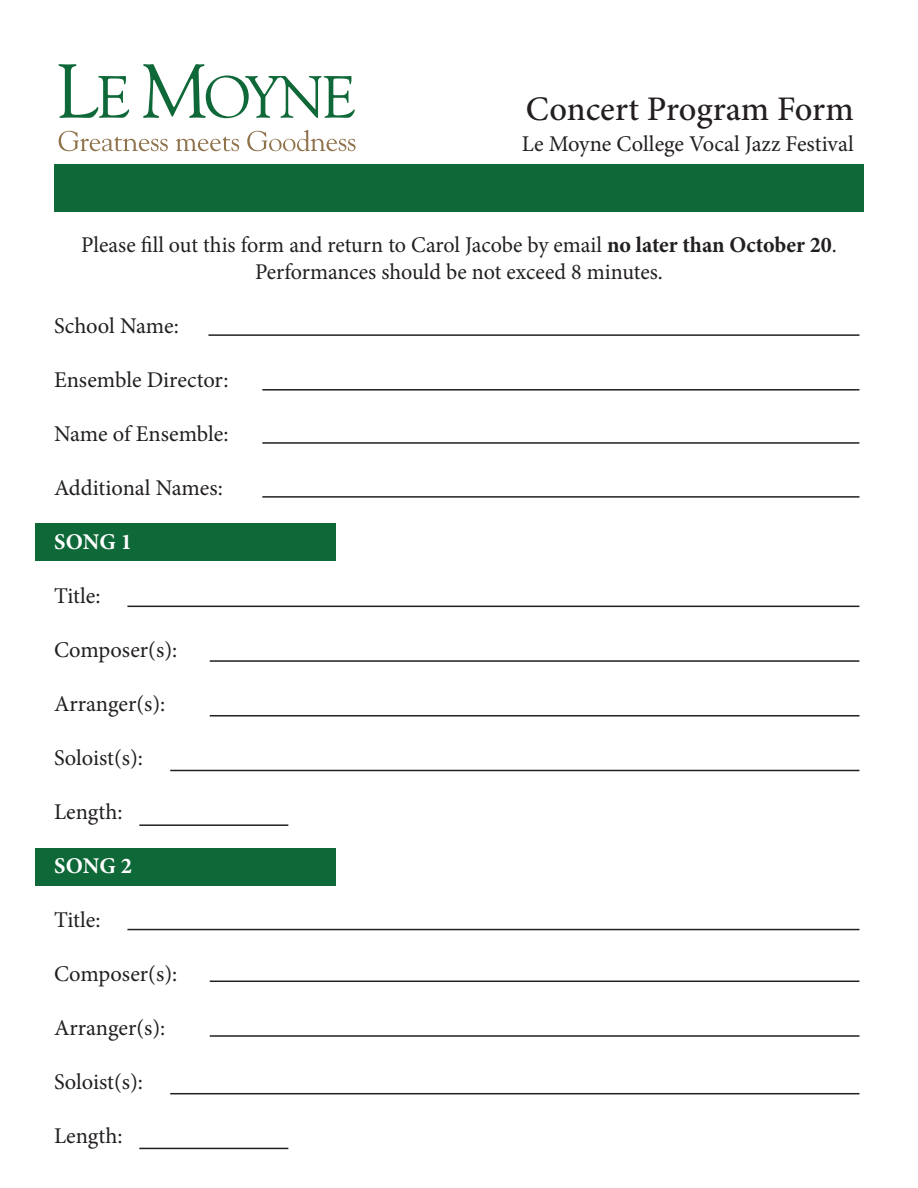
<style>
.page{position:relative;width:918px;height:1188px;background:#fff}
.page>*{position:absolute;margin:0;border:0;box-sizing:border-box;transform-origin:0 0}
.t1{font:500 34.5px "Minion Pro";color:#231f20}
.t2{font:22.5px "Minion Pro";color:#231f20}
.t3{font:700 22.5px "Minion Pro";color:#fff}
.s1{font-weight:700}
</style>
<div class="page">
<div style="left:36px;top:524px;width:300px;height:37px;background:#0f6838"></div>
<div style="left:36px;top:848px;width:300px;height:38px;background:#0f6838"></div>
<svg style="left:58px;top:64px;width:71px;height:54px"></svg>
<svg style="left:143px;top:64px;width:212px;height:54px"></svg>
<svg style="left:59px;top:131px;width:109px;height:20px"></svg>
<svg style="left:176px;top:137px;width:63px;height:14px"></svg>
<svg style="left:247px;top:130px;width:109px;height:21px"></svg>
<hr style="left:208px;top:334px;width:651px;height:2px;background:#231f20">
<hr style="left:127px;top:606px;width:732px;height:1px;background:#231f20">
<hr style="left:127px;top:929px;width:732px;height:1px;background:#231f20">
<hr style="left:210px;top:715px;width:649px;height:2px;background:#231f20">
<hr style="left:210px;top:1035px;width:649px;height:2px;background:#231f20">
<hr style="left:210px;top:660px;width:649px;height:2px;background:#231f20">
<hr style="left:210px;top:981px;width:649px;height:1px;background:#231f20">
<hr style="left:170px;top:770px;width:689px;height:1px;background:#231f20">
<hr style="left:139px;top:824px;width:149px;height:2px;background:#231f20">
<hr style="left:139px;top:1148px;width:149px;height:1px;background:#231f20">
<hr style="left:170px;top:1093px;width:689px;height:1px;background:#231f20">
<hr style="left:262px;top:389px;width:597px;height:2px;background:#231f20">
<hr style="left:262px;top:442px;width:597px;height:2px;background:#231f20">
<hr style="left:262px;top:496px;width:597px;height:2px;background:#231f20">
<div style="left:54px;top:164px;width:810px;height:48px;background:#0f6838"></div>
<p class="t1" style="left:526px;top:85px;width:329px">Concert Program Form</p>
<p class="t2" style="left:522px;top:129px;width:334px">Le Moyne College Vocal Jazz Festival</p>
<p class="t2" style="left:81px;top:230px;width:757px">Please fill out this form and return to Carol Jacobe by email <span class="s1">no later than October 20</span>.</p>
<p class="t2" style="left:255px;top:257px;width:409px">Performances should be not exceed 8 minutes.</p>
<p class="t2" style="left:54px;top:311px;width:126px">School Name:</p>
<p class="t2" style="left:54px;top:365px;width:176px">Ensemble Director:</p>
<p class="t2" style="left:54px;top:419px;width:176px">Name of Ensemble:</p>
<p class="t2" style="left:54px;top:473px;width:170px">Additional Names:</p>
<p class="t3" style="left:54px;top:526px;width:80px">SONG 1</p>
<p class="t2" style="left:54px;top:581px;width:48px">Title:</p>
<p class="t2" style="left:54px;top:635px;width:125px">Composer(s):</p>
<p class="t2" style="left:54px;top:689px;width:113px">Arranger(s):</p>
<p class="t2" style="left:54px;top:743px;width:91px">Soloist(s):</p>
<p class="t2" style="left:54px;top:797px;width:70px">Length:</p>
<p class="t3" style="left:54px;top:850px;width:80px">SONG 2</p>
<p class="t2" style="left:54px;top:905px;width:48px">Title:</p>
<p class="t2" style="left:54px;top:959px;width:125px">Composer(s):</p>
<p class="t2" style="left:54px;top:1013px;width:113px">Arranger(s):</p>
<p class="t2" style="left:54px;top:1067px;width:91px">Soloist(s):</p>
<p class="t2" style="left:54px;top:1121px;width:70px">Length:</p>
</div>
